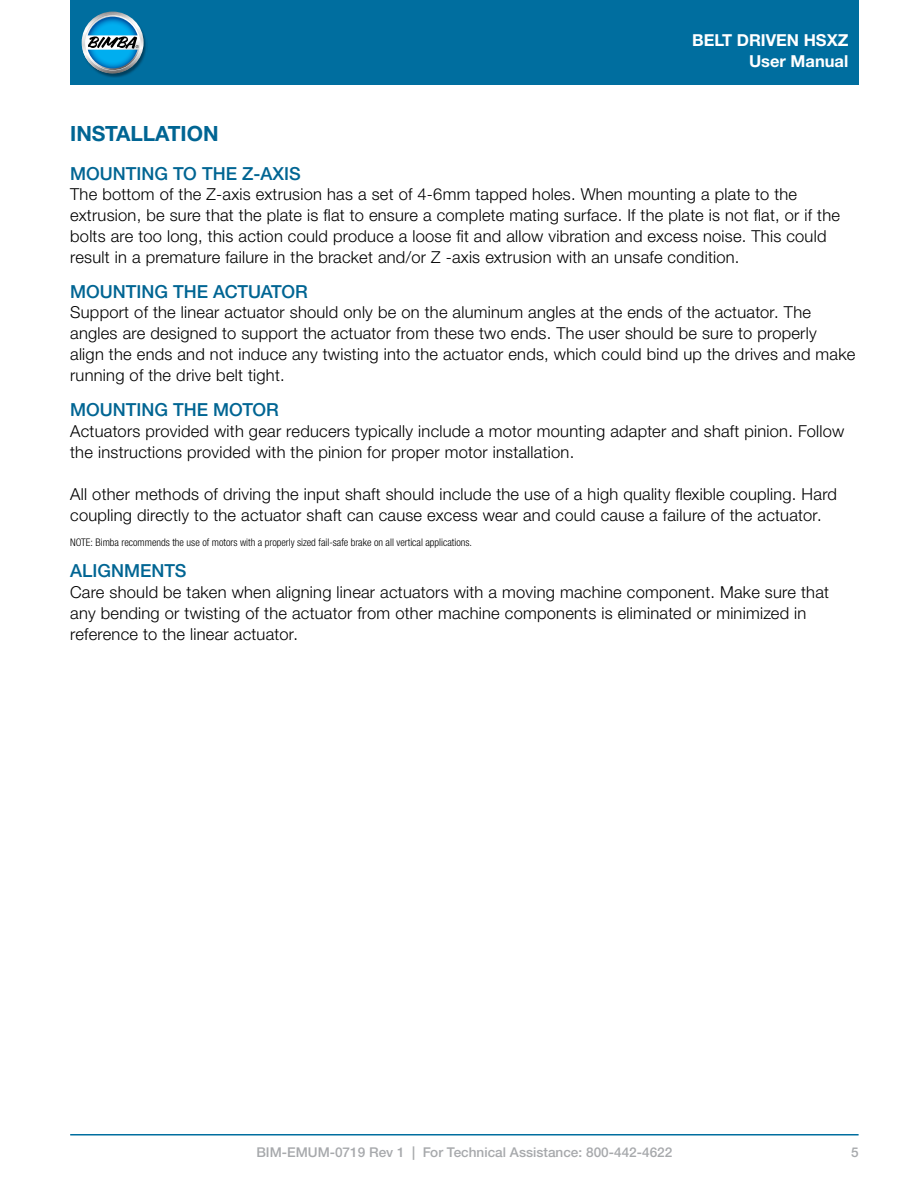
<style>
.page{position:relative;width:918px;height:1188px;background:#fff}
.page>*{position:absolute;margin:0;border:0;box-sizing:border-box;transform-origin:0 0}
.t1{font:700 21px "Helvetica Neue LTW1 G";color:#006593}
.t2{font:500 18px "Helvetica Neue LTW1 G";color:#006593}
.t3{font:300 16.5px/21px "Helvetica Neue LTW1 G";letter-spacing:.015em;color:#000}
.t4{font:700 16.5px/21px "Helvetica Neue LTW1 G";color:#fff;text-align:right}
.t5{font:500 13.5px "Helvetica Neue LTW1 G";color:#a7a9ac}
.t6{font:300 condensed 10.5px "Helvetica Neue LTW1 G";color:#000}
</style>
<div class="page">
<div style="left:70px;top:0;width:789px;height:85px;background:#006e9f"></div>
<img style="left:81px;top:13px;width:65px;height:64px">
<svg style="left:82px;top:12px;width:62px;height:62px"></svg>
<svg style="left:85px;top:15px;width:55px;height:55px"></svg>
<svg style="left:88px;top:17px;width:51px;height:51px;background:#479bc1"></svg>
<hr style="left:70px;top:1134px;width:789px;height:2px;background:#006e9f">
<p class="t1" style="left:70px;top:121px;width:150px">INSTALLATION</p>
<p class="t2" style="left:70px;top:163px;width:232px">MOUNTING TO THE Z-AXIS</p>
<p class="t4" style="left:692px;top:29px;width:158px">BELT DRIVEN HSXZ<br>User Manual</p>
<p class="t3" style="left:70px;top:184px;width:771px">The bottom of the Z-axis extrusion has a set of 4-6mm tapped holes. When mounting a plate to the extrusion, be sure that the plate is flat to ensure a complete mating surface. If the plate is not flat, or if the bolts are too long, this action could produce a loose fit and allow vibration and excess noise. This could result in a premature failure in the bracket and/or Z -axis extrusion with an unsafe condition.</p>
<p class="t2" style="left:70px;top:281px;width:239px">MOUNTING THE ACTUATOR</p>
<p class="t3" style="left:70px;top:302px;width:787px">Support of the linear actuator should only be on the aluminum angles at the ends of the actuator. The angles are designed to support the actuator from these two ends. The user should be sure to properly<br>align the ends and not induce any twisting into the actuator ends, which could bind up the drives and make running of the drive belt tight.</p>
<p class="t2" style="left:70px;top:399px;width:210px">MOUNTING THE MOTOR</p>
<p class="t3" style="left:70px;top:421px;width:776px">Actuators provided with gear reducers typically include a motor mounting adapter and shaft pinion. Follow the instructions provided with the pinion for proper motor installation.</p>
<p class="t3" style="left:70px;top:484px;width:768px">All other methods of driving the input shaft should include the use of a high quality flexible coupling. Hard coupling directly to the actuator shaft can cause excess wear and could cause a failure of the actuator.</p>
<p class="t6" style="left:70px;top:536px;width:403px">NOTE: Bimba recommends the use of motors with a properly sized fail-safe brake on all vertical applications.</p>
<p class="t2" style="left:70px;top:560px;width:118px">ALIGNMENTS</p>
<p class="t3" style="left:70px;top:582px;width:760px">Care should be taken when aligning linear actuators with a moving machine component. Make sure that any bending or twisting of the actuator from other machine components is eliminated or minimized in reference to the linear actuator.</p>
<p class="t5" style="left:256px;top:1144px;width:417px">BIM-EMUM-0719 Rev 1 | For Technical Assistance: 800-442-4622</p>
<p class="t5" style="left:851px;top:1144px;width:9px">5</p>
</div>
